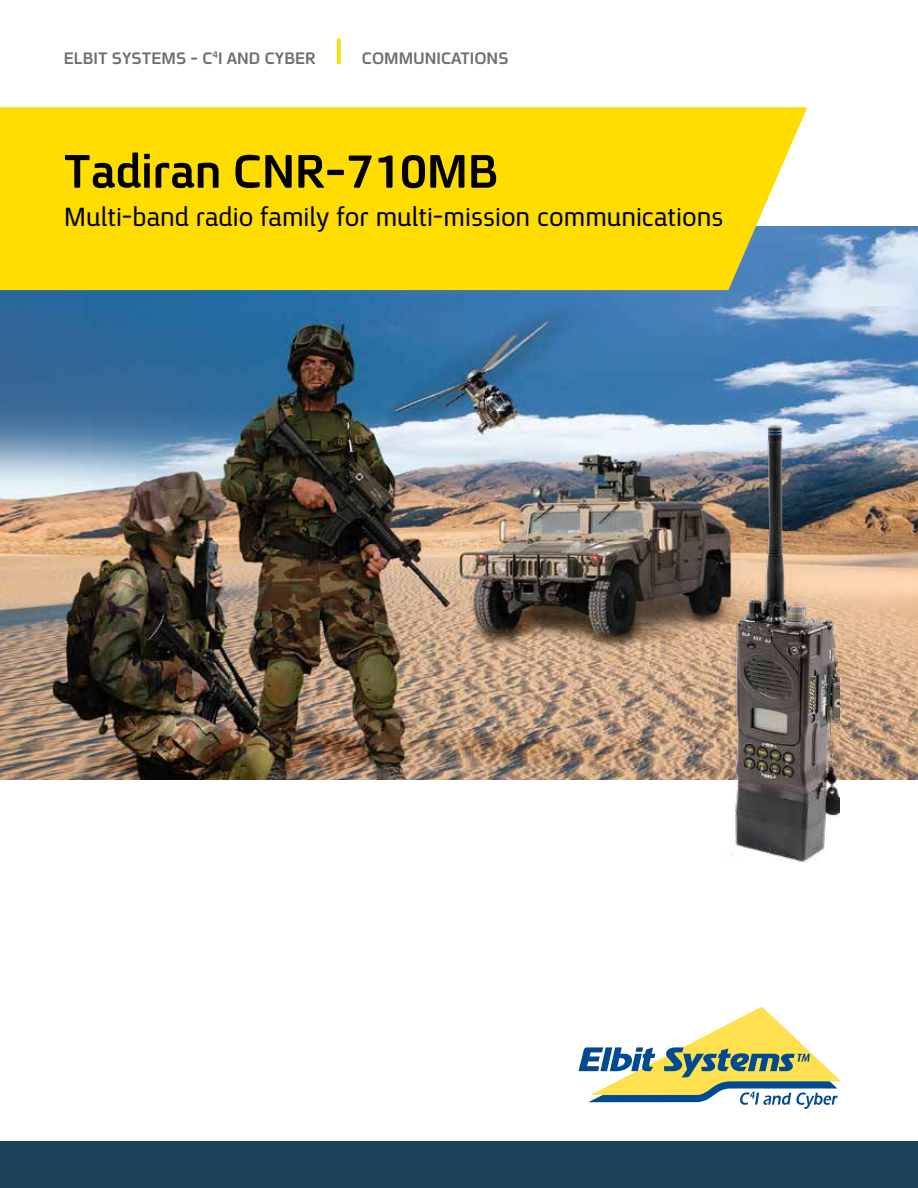
<style>
.page{position:relative;width:918px;height:1188px;background:#fff}
.page>*{position:absolute;margin:0;border:0;box-sizing:border-box;transform-origin:0 0}
.t1{font:700 51px "Fb Spoiler Eng";color:#000}
.t2{font:28.5px "Fb Spoiler Eng";color:#000}
.t3{font:18px "En Spoiler B";color:#6d6e71}
.t4{font:10.5px "En Spoiler B";color:#6d6e71}
</style>
<div class="page">
<svg style="left:337px;top:39px;width:4px;height:25px"></svg>
<div style="left:0;top:1141px;width:918px;height:47px;background:#1d435b"></div>
<svg style="left:579px;top:1007px;width:262px;height:102px"></svg>
<img style="left:0;top:227px;width:918px;height:552px">
<div style="left:0;top:107px;width:807px;height:183px;background:#fd0"></div>
<img style="left:717px;top:381px;width:122px;height:481px">
<p class="t4" style="left:213px;top:47px;width:7px">4</p>
<p class="t3" style="left:64px;top:45px;width:253px">ELBIT SYSTEMS - C I AND CYBER</p>
<p class="t3" style="left:362px;top:45px;width:148px">COMMUNICATIONS</p>
<h1 class="t1" style="left:64px;top:146px;width:436px">Tadiran CNR-710MB</h1>
<h1 class="t2" style="left:64px;top:203px;width:661px">Multi-band radio family for multi-mission communications</h1>
</div>
